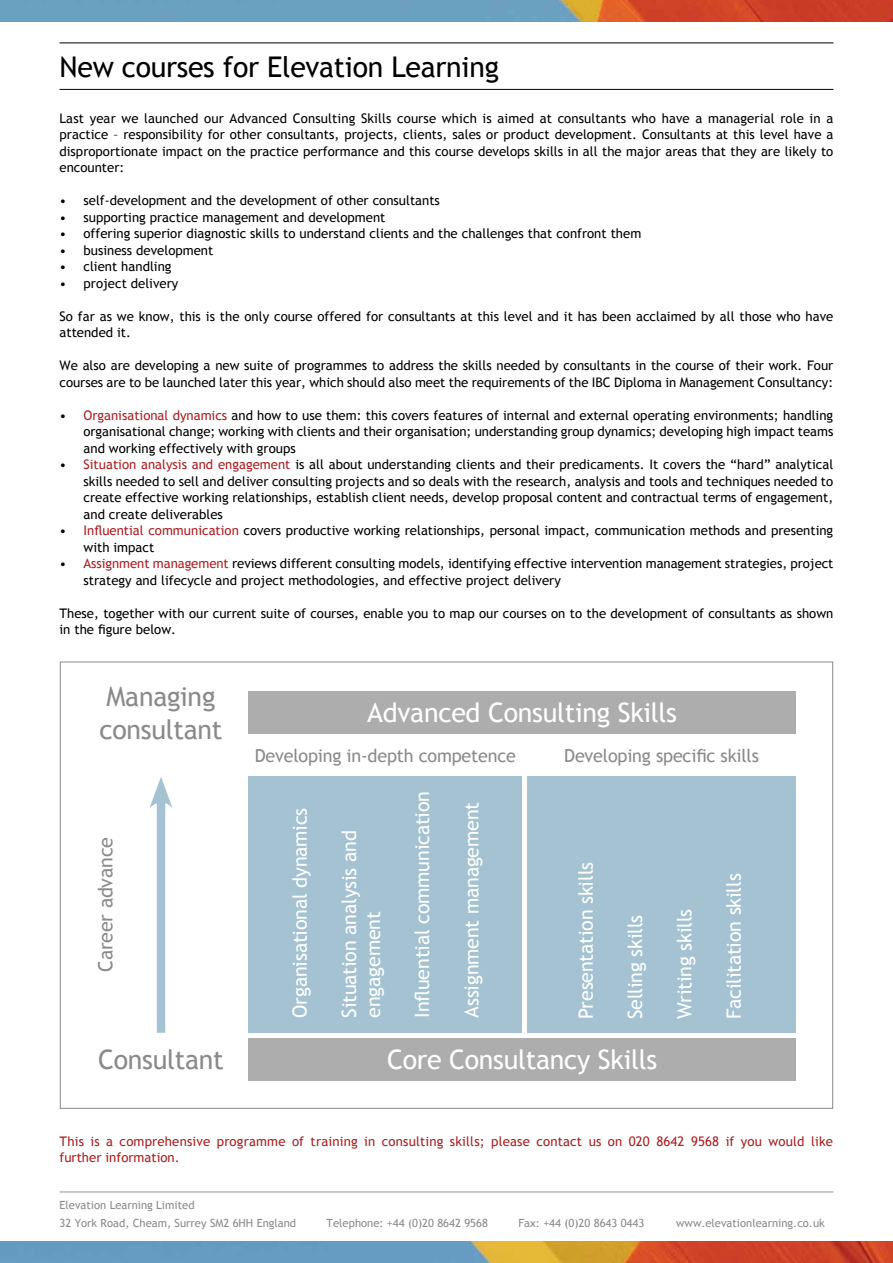
<style>
.page{position:relative;width:893px;height:1263px;background:#fff}
.page>*{position:absolute;margin:0;border:0;box-sizing:border-box;transform-origin:0 0}
.t1{font:28.5px "Trebuchet MS";letter-spacing:-.01em;color:#000}
.t2{font:26.7px "Trebuchet MS";letter-spacing:-.01em;color:#fff}
.t3{font:26.7px/32.1px "Trebuchet MS";letter-spacing:-.01em;color:#8a8a8a}
.t4{font:19.65px/24px "Trebuchet MS";letter-spacing:-.01em;color:#fff}
.t5{font:19.65px "Trebuchet MS";letter-spacing:-.01em;color:#8a8a8a}
.t6{font:18px "Trebuchet MS";letter-spacing:-.01em;color:#8a8a8a}
.t7{font:13.2px/16.5px "Trebuchet MS";color:#000}
.t8{font:13.2px/16.5px "Trebuchet MS";letter-spacing:.015em;color:#ac1f23}
.t9{font:11.25px/18px "Trebuchet MS";color:#8a8a8a}
.s1{color:#ac1f23}
</style>
<div class="page">
<img style="left:0;top:1242px;width:893px;height:21px">
<img style="left:0;top:0;width:893px;height:21px">
<hr style="left:60px;top:89px;width:773px;height:1px;background:#000">
<hr style="left:60px;top:43px;width:773px;height:1px;background:#000">
<hr style="left:60px;top:1191px;width:773px;height:1px;background:#939598">
<div style="left:249px;top:691px;width:547px;height:43px;background:#adadad"></div>
<div style="left:249px;top:1038px;width:547px;height:43px;background:#adadad"></div>
<div style="left:249px;top:777px;width:273px;height:256px;background:#a4c2d2"></div>
<div style="left:527px;top:777px;width:269px;height:256px;background:#a4c2d2"></div>
<div style="left:157px;top:795px;width:8px;height:238px;background:#a4c2d2"></div>
<svg style="left:149px;top:777px;width:24px;height:31px"></svg>
<h1 class="t1" style="left:60px;top:50px;width:441px">New courses for Elevation Learning</h1>
<p class="t7" style="left:60px;top:110px;width:775px;text-align:justify">Last year we launched our Advanced Consulting Skills course which is aimed at consultants who have a managerial role in a practice – responsibility for other consultants, projects, clients, sales or product development. Consultants at this level have a disproportionate impact on the practice performance and this course develops skills in all the major areas that they are likely to encounter:</p>
<p class="t7" style="left:60px;top:193px;width:382px">• self-development and the development of other consultants</p>
<p class="t7" style="left:60px;top:209px;width:327px">• supporting practice management and development</p>
<p class="t7" style="left:60px;top:226px;width:583px">• offering superior diagnostic skills to understand clients and the challenges that confront them</p>
<p class="t7" style="left:60px;top:242px;width:155px">• business development</p>
<p class="t7" style="left:60px;top:259px;width:113px">• client handling</p>
<p class="t7" style="left:60px;top:275px;width:120px">• project delivery</p>
<p class="t7" style="left:60px;top:308px;width:775px">So far as we know, this is the only course offered for consultants at this level and it has been acclaimed by all those who have attended it.</p>
<p class="t7" style="left:60px;top:358px;width:775px">We also are developing a new suite of programmes to address the skills needed by consultants in the course of their work. Four courses are to be launched later this year, which should also meet the requirements of the IBC Diploma in Management Consultancy:</p>
<p class="t7" style="left:84px;top:407px;width:751px;text-align:justify;text-indent:-24px">• <span class="s1">Organisational dynamics</span> and how to use them: this covers features of internal and external operating environments; handling organisational change; working with clients and their organisation; understanding group dynamics; developing high impact teams and working effectively with groups</p>
<p class="t7" style="left:84px;top:457px;width:751px;text-align:justify;text-indent:-24px">• <span class="s1">Situation analysis and engagement</span> is all about understanding clients and their predicaments. It covers the “hard” analytical skills needed to sell and deliver consulting projects and so deals with the research, analysis and tools and techniques needed to create effective working relationships, establish client needs, develop proposal content and contractual terms of engagement, and create deliverables</p>
<p class="t7" style="left:84px;top:523px;width:751px;text-indent:-24px">• <span class="s1">Influential communication</span> covers productive working relationships, personal impact, communication methods and presenting with impact</p>
<p class="t7" style="left:84px;top:556px;width:751px;text-indent:-24px">• <span class="s1">Assignment management</span> reviews different consulting models, identifying effective intervention management strategies, project strategy and lifecycle and project methodologies, and effective project delivery</p>
<p class="t7" style="left:60px;top:605px;width:775px">These, together with our current suite of courses, enable you to map our courses on to the development of consultants as shown in the figure below.</p>
<h2 class="t3" style="left:99px;top:681px;width:125px">Managing consultant</h2>
<h3 class="t5" style="left:94px;top:972px;width:136px;rotate:-90deg">Career advance</h3>
<h2 class="t3" style="left:98px;top:1044px;width:127px">Consultant</h2>
<h2 class="t2" style="left:367px;top:697px;width:311px">Advanced Consulting Skills</h2>
<h3 class="t6" style="left:255px;top:745px;width:263px">Developing in-depth competence</h3>
<h3 class="t6" style="left:564px;top:745px;width:196px">Developing specific skills</h3>
<h3 class="t4" style="left:288px;top:1018px;width:212px;rotate:-90deg">Organisational dynamics</h3>
<h3 class="t4" style="left:337px;top:1018px;width:189px;rotate:-90deg">Situation analysis and engagement</h3>
<h3 class="t4" style="left:411px;top:1018px;width:228px;rotate:-90deg">Influential communication</h3>
<h3 class="t4" style="left:460px;top:1018px;width:217px;rotate:-90deg">Assignment management</h3>
<h3 class="t4" style="left:574px;top:1019px;width:159px;rotate:-90deg">Presentation skills</h3>
<h3 class="t4" style="left:624px;top:1019px;width:106px;rotate:-90deg">Selling skills</h3>
<h3 class="t4" style="left:673px;top:1019px;width:112px;rotate:-90deg">Writing skills</h3>
<h2 class="t2" style="left:387px;top:1044px;width:272px">Core Consultancy Skills</h2>
<h3 class="t4" style="left:722px;top:1019px;width:148px;rotate:-90deg">Facilitation skills</h3>
<p class="t8" style="left:60px;top:1133px;width:775px">This is a comprehensive programme of training in consulting skills; please contact us on 020 8642 9568 if you would like further information.</p>
<p class="t9" style="left:60px;top:1196px;width:238px">Elevation Learning Limited<br>32 York Road, Cheam, Surrey SM2 6HH England</p>
<p class="t9" style="left:327px;top:1214px;width:163px">Telephone: +44 (0)20 8642 9568</p>
<p class="t9" style="left:518px;top:1214px;width:127px">Fax: +44 (0)20 8643 0443</p>
<p class="t9" style="left:676px;top:1214px;width:150px">www.elevationlearning.co.uk</p>
</div>
